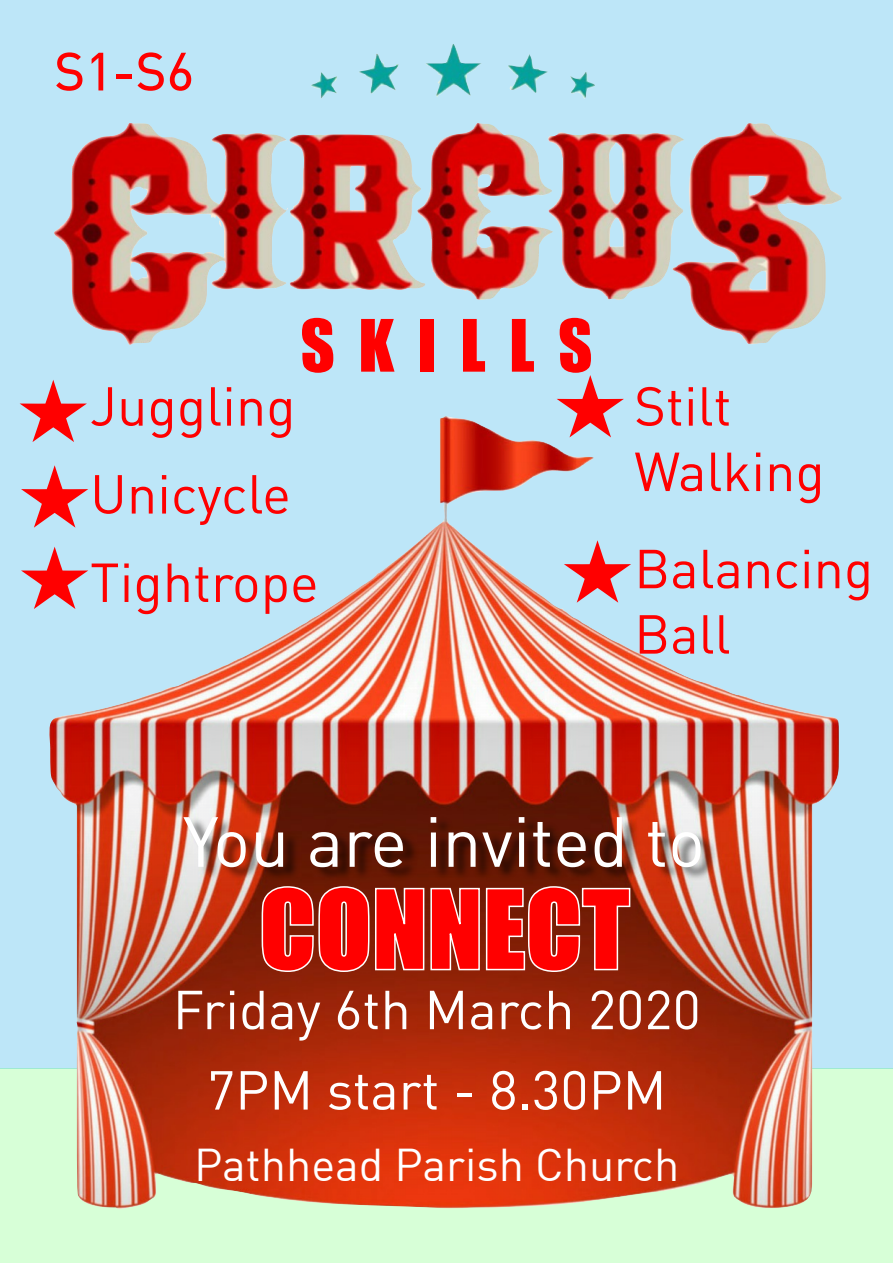
<style>
.page{position:relative;width:893px;height:1263px;background:#fff}
.page>*{position:absolute;margin:0;border:0;box-sizing:border-box;transform-origin:0 0}
.t1{font:69.75px "DIN";color:#fff}
.t2{font:66.75px "Impact";color:#f00}
.t3{font:54px/88.2px "DIN";color:#f00}
.t4{font:54px/80.4px "DIN";color:#fff;text-align:center}
.t5{font:45px "DIN";color:#fff}
</style>
<div class="page">
<div style="left:0;top:0;width:893px;height:1068px;background:#00a0e4;opacity:.26"></div>
<div style="left:0;top:1068px;width:893px;height:195px;background:#d7ffd7"></div>
<img style="left:86px;top:416px;width:753px;height:793px">
<img style="left:285px;top:122px;width:401px;height:179px">
<svg style="left:20px;top:380px;width:67px;height:62px;background:#d29ba7"></svg>
<svg style="left:21px;top:465px;width:67px;height:63px;background:#d29ca8"></svg>
<svg style="left:21px;top:547px;width:67px;height:62px;background:#d29ba7"></svg>
<svg style="left:557px;top:375px;width:67px;height:62px;background:#d29ba7"></svg>
<svg style="left:564px;top:540px;width:67px;height:63px;background:#d29ca8"></svg>
<img style="left:183px;top:795px;width:569px;height:103px">
<svg style="left:261px;top:885px;width:370px;height:88px;background:#db241d"></svg>
<svg style="left:56px;top:52px;width:26px;height:39px"></svg>
<svg style="left:92px;top:53px;width:11px;height:37px"></svg>
<hr style="left:117px;top:74px;width:15px;height:4px;background:#f00">
<svg style="left:138px;top:52px;width:26px;height:39px"></svg>
<svg style="left:170px;top:53px;width:21px;height:38px"></svg>
<p class="t2" style="left:300px;top:319px;width:294px">S K I L L S</p>
<p class="t3" style="left:90px;top:360px;width:230px">Juggling<br>Unicycle<br>Tightrope</p>
<p class="t3" style="left:634px;top:372px;width:192px;line-height:65.4px">Stilt<br>Walking</p>
<p class="t3" style="left:634px;top:534px;width:241px;line-height:65.4px">Balancing<br>Ball</p>
<p class="t1" style="left:183px;top:798px;width:524px">You are invited to</p>
<p class="t4" style="left:173px;top:968px;width:530px">Friday 6th March 2020<br>7PM start - 8.30PM</p>
<p class="t5" style="left:194px;top:1137px;width:487px">Pathhead Parish Church</p>
</div>
